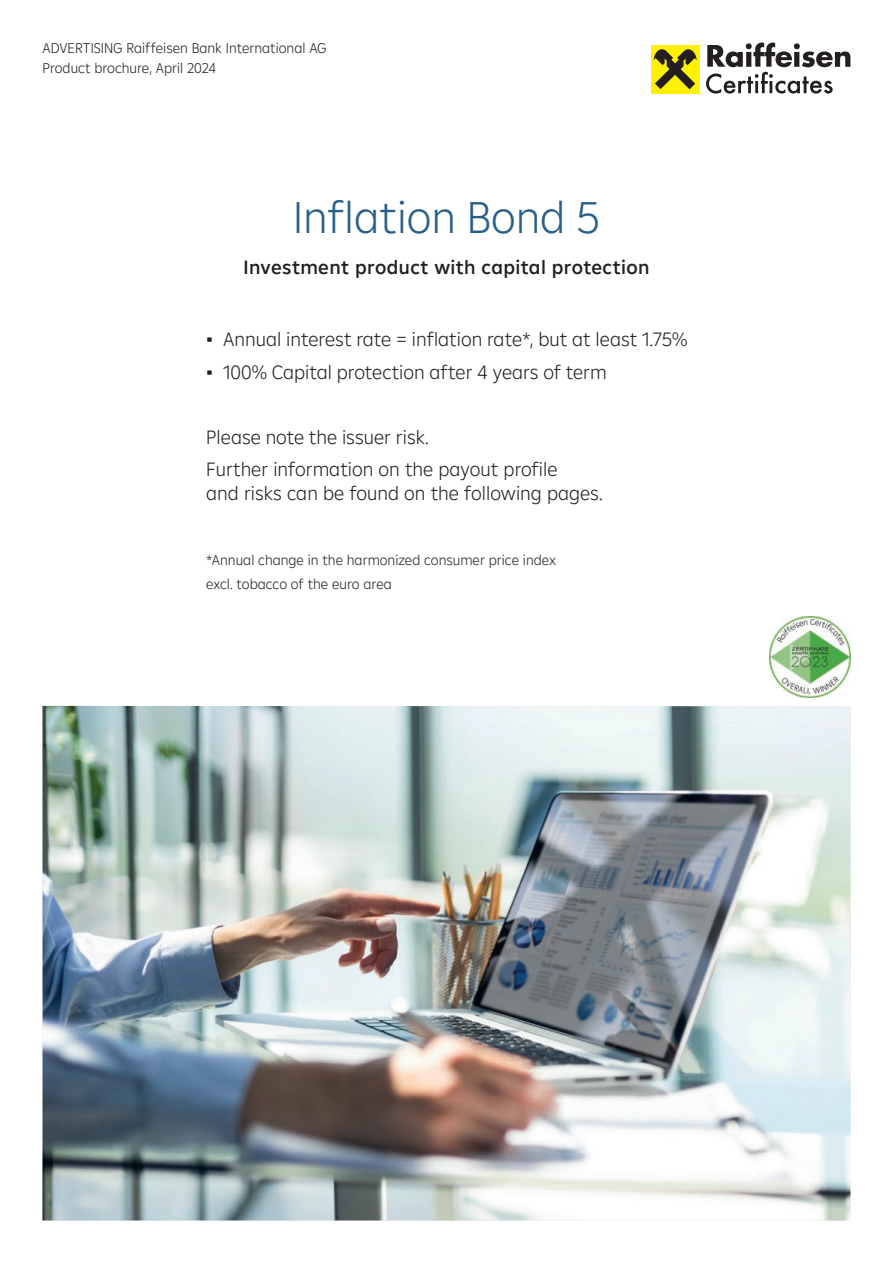
<style>
.page{position:relative;width:893px;height:1263px;background:#fff}
.page>*{position:absolute;margin:0;border:0;box-sizing:border-box;transform-origin:0 0}
.t1{font:300 45px "Amalia";color:#285f88}
.t2{font:300 19.5px/32.5px "Amalia";color:#231f20}
.t3{font:500 19.5px "Amalia";letter-spacing:.02em;color:#231f20}
.t4{font:300 14.25px/24px "Amalia";color:#231f20}
.s1{font-family:"Trebuchet MS";font-weight:400}
</style>
<div class="page">
<div style="left:651px;top:45px;width:48px;height:48px;background:#fff101"></div>
<svg style="left:654px;top:49px;width:43px;height:40px"></svg>
<svg style="left:706px;top:43px;width:144px;height:51px"></svg>
<img style="left:770px;top:617px;width:80px;height:81px">
<img style="left:43px;top:706px;width:807px;height:514px">
<p class="t4" style="left:43px;top:38px;width:286px;line-height:19.4px">ADVERTISING Raiffeisen Bank International AG<br>Product brochure, April 2024</p>
<h1 class="t1" style="left:293px;top:188px;width:308px">Inflation Bond 5</h1>
<p class="t3" style="left:243px;top:255px;width:407px">Investment product with capital protection</p>
<p class="t2" style="left:206px;top:322px;width:483px"><span class="s1">▪</span> Annual interest rate = inflation rate*, but at least 1.75%</p>
<p class="t2" style="left:206px;top:355px;width:402px"><span class="s1">▪</span> 100% Capital protection after 4 years of term</p>
<p class="t2" style="left:206px;top:420px;width:353px">Please note the issuer risk.<br>Further information on the payout profile</p>
<p class="t2" style="left:206px;top:476px;width:398px">and risks can be found on the following pages.</p>
<p class="t4" style="left:206px;top:548px;width:351px">*Annual change in the harmonized consumer price index excl. tobacco of the euro area</p>
</div>
